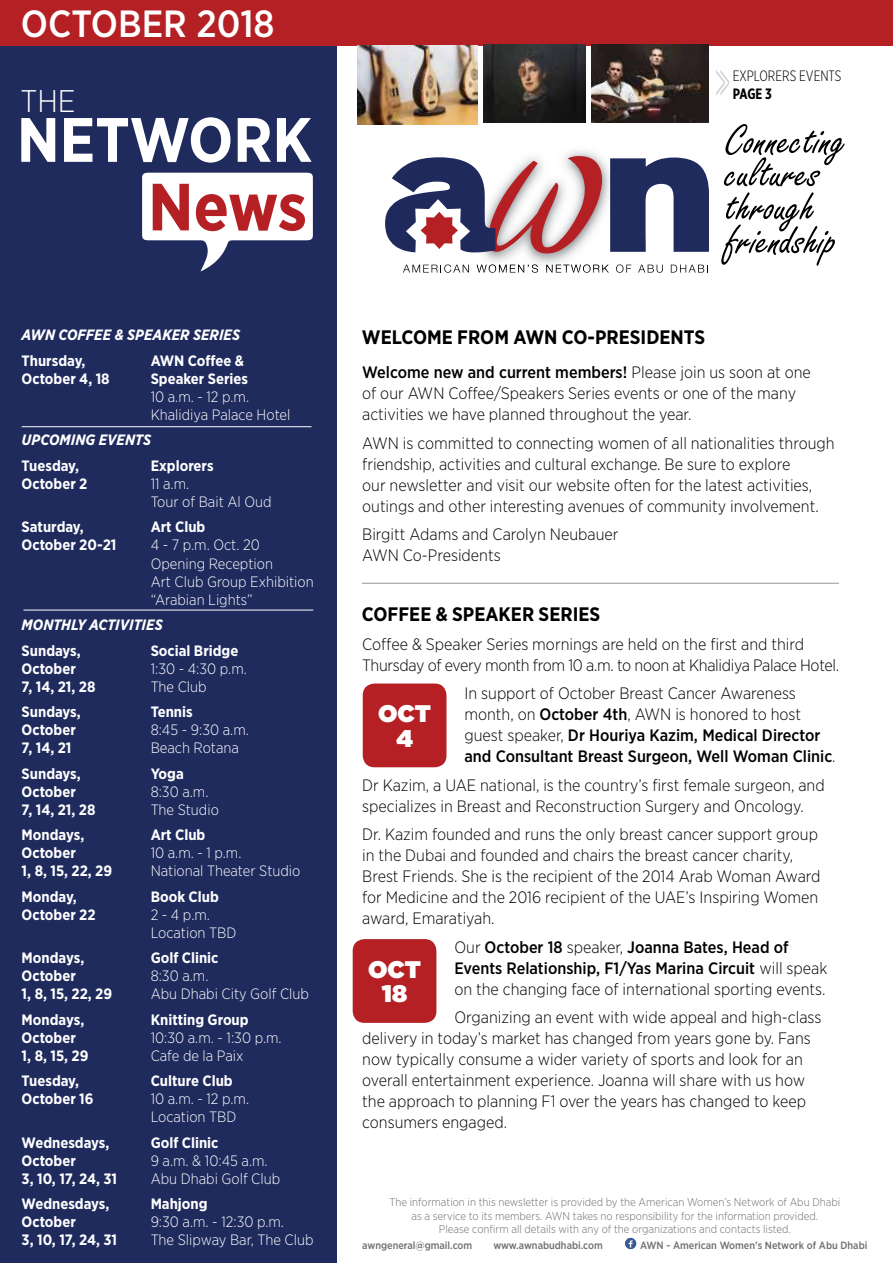
<style>
.page{position:relative;width:893px;height:1263px;background:#fff}
.page>*{position:absolute;margin:0;border:0;box-sizing:border-box;transform-origin:0 0}
.t1{font:700 66.6px "Gotham Narrow";color:#b42024}
.t2{font:700 62.55px "Gotham Narrow";color:#fff}
.t3{font:500 37.8px "Gotham Narrow";color:#fff}
.t4{font:300 31.35px "Gotham Narrow";color:#fff}
.t5{font:900 24px/24.3px "Gotham";color:#fff;text-align:center}
.t6{font:700 19.5px "Gotham Narrow";color:#000}
.t7{font:300 16.5px/21px "Gotham Narrow";color:#000}
.t8{font:500 16.5px/21px "Gotham Narrow";color:#000}
.t9{font:300 16.5px/21px "Gotham Narrow";letter-spacing:-.02em;color:#000}
.t10{font:700 15px "Gotham Narrow";color:#fff}
.t11{font:300 15px/18px "Gotham Narrow";color:#fff}
.t12{font:italic 700 15px "Gotham Narrow";color:#fff}
.t13{font:300 15px "Gotham X Narrow";color:#000}
.t14{font:700 15px "Gotham X Narrow";color:#000}
.t15{font:300 11.25px/13.5px "Gotham Narrow";color:#6d6e71;text-align:center}
.t16{font:500 10.5px "Gotham Narrow";color:#6d6e71}
.s1{font-weight:500}
.s2{font-weight:300}
</style>
<div class="page">
<div style="left:0;top:0;width:337px;height:1263px;background:#1f2a5d"></div>
<svg style="left:625px;top:1238px;width:11px;height:11px"></svg>
<svg style="left:142px;top:172px;width:171px;height:100px"></svg>
<svg style="left:403px;top:264px;width:66px;height:9px"></svg>
<svg style="left:638px;top:265px;width:25px;height:8px"></svg>
<svg style="left:671px;top:265px;width:37px;height:8px"></svg>
<svg style="left:724px;top:124px;width:121px;height:62px"></svg>
<svg style="left:721px;top:192px;width:114px;height:74px"></svg>
<img style="left:476px;top:151px;width:134px;height:115px">
<svg style="left:477px;top:264px;width:61px;height:9px"></svg>
<svg style="left:546px;top:264px;width:63px;height:9px"></svg>
<svg style="left:616px;top:264px;width:15px;height:9px"></svg>
<svg style="left:610px;top:158px;width:99px;height:94px"></svg>
<svg style="left:385px;top:156px;width:217px;height:97px"></svg>
<div style="left:0;top:0;width:893px;height:46px;background:#b42024"></div>
<svg style="left:716px;top:70px;width:13px;height:25px"></svg>
<hr style="left:362px;top:583px;width:477px;height:1px;background:#939598">
<hr style="left:22px;top:426px;width:290px;height:1px;background:#fff">
<div style="left:363px;top:683px;width:83px;height:84px;background:#b42024;border-radius:12px"></div>
<hr style="left:23px;top:610px;width:290px;height:1px;background:#fff">
<div style="left:353px;top:939px;width:83px;height:84px;background:#b42024;border-radius:12px"></div>
<img style="left:483px;top:45px;width:103px;height:78px">
<img style="left:592px;top:45px;width:117px;height:78px">
<img style="left:357px;top:46px;width:121px;height:78px">
<h3 class="t3" style="left:21px;top:0;width:255px">OCTOBER 2018</h3>
<h3 class="t4" style="left:21px;top:81px;width:57px">THE</h3>
<h2 class="t2" style="left:17px;top:100px;width:297px">NETWORK</h2>
<h1 class="t1" style="left:148px;top:164px;width:160px">News</h1>
<p class="t12" style="left:22px;top:326px;width:220px">AWN COFFEE &amp; SPEAKER SERIES</p>
<p class="t10" style="left:22px;top:351px;width:65px">Thursday,</p>
<p class="t10" style="left:151px;top:351px;width:95px">AWN Coffee &amp;</p>
<p class="t10" style="left:22px;top:369px;width:90px">October 4, 18</p>
<p class="t10" style="left:151px;top:369px;width:99px">Speaker Series</p>
<p class="t11" style="left:151px;top:387px;width:141px">10 a.m. - 12 p.m.<br>Khalidiya Palace Hotel</p>
<p class="t12" style="left:22px;top:431px;width:131px">UPCOMING EVENTS</p>
<p class="t10" style="left:22px;top:456px;width:59px">Tuesday,</p>
<p class="t10" style="left:151px;top:456px;width:65px">Explorers</p>
<p class="t10" style="left:22px;top:474px;width:67px">October 2</p>
<p class="t11" style="left:151px;top:474px;width:122px">11 a.m.<br>Tour of Bait Al Oud</p>
<p class="t10" style="left:22px;top:518px;width:64px">Saturday,</p>
<p class="t10" style="left:151px;top:518px;width:56px">Art Club</p>
<p class="t10" style="left:22px;top:536px;width:96px">October 20-21</p>
<p class="t11" style="left:151px;top:536px;width:165px">4 - 7 p.m. Oct. 20<br>Opening Reception<br>Art Club Group Exhibition “Arabian Lights”</p>
<p class="t12" style="left:22px;top:615px;width:143px">MONTHLY ACTIVITIES</p>
<p class="t10" style="left:22px;top:641px;width:61px">Sundays,</p>
<p class="t10" style="left:151px;top:641px;width:89px">Social Bridge</p>
<p class="t10" style="left:22px;top:659px;width:56px">October</p>
<p class="t11" style="left:151px;top:659px;width:98px">1:30 - 4:30 p.m.</p>
<p class="t10" style="left:22px;top:677px;width:75px">7, 14, 21, 28</p>
<p class="t11" style="left:151px;top:677px;width:57px">The Club</p>
<p class="t10" style="left:22px;top:702px;width:61px">Sundays,</p>
<p class="t10" style="left:151px;top:702px;width:44px">Tennis</p>
<p class="t10" style="left:22px;top:720px;width:56px">October</p>
<p class="t11" style="left:151px;top:720px;width:100px">8:45 - 9:30 a.m.</p>
<p class="t10" style="left:22px;top:738px;width:51px">7, 14, 21</p>
<p class="t11" style="left:151px;top:738px;width:90px">Beach Rotana</p>
<p class="t10" style="left:22px;top:764px;width:61px">Sundays,</p>
<p class="t10" style="left:151px;top:764px;width:35px">Yoga</p>
<p class="t10" style="left:22px;top:782px;width:56px">October</p>
<p class="t11" style="left:151px;top:782px;width:59px">8:30 a.m.</p>
<p class="t10" style="left:22px;top:800px;width:75px">7, 14, 21, 28</p>
<p class="t11" style="left:151px;top:800px;width:70px">The Studio</p>
<p class="t10" style="left:22px;top:825px;width:64px">Mondays,</p>
<p class="t10" style="left:151px;top:825px;width:56px">Art Club</p>
<p class="t10" style="left:22px;top:843px;width:56px">October</p>
<p class="t11" style="left:151px;top:843px;width:92px">10 a.m. - 1 p.m.</p>
<p class="t10" style="left:22px;top:861px;width:92px">1, 8, 15, 22, 29</p>
<p class="t11" style="left:151px;top:861px;width:151px">National Theater Studio</p>
<p class="t10" style="left:22px;top:887px;width:57px">Monday,</p>
<p class="t10" style="left:151px;top:887px;width:70px">Book Club</p>
<p class="t10" style="left:22px;top:905px;width:75px">October 22</p>
<p class="t11" style="left:151px;top:905px;width:87px">2 - 4 p.m.<br>Location TBD</p>
<p class="t10" style="left:22px;top:948px;width:64px">Mondays,</p>
<p class="t10" style="left:151px;top:948px;width:69px">Golf Clinic</p>
<p class="t10" style="left:22px;top:966px;width:56px">October</p>
<p class="t11" style="left:151px;top:966px;width:59px">8:30 a.m.</p>
<p class="t10" style="left:22px;top:984px;width:92px">1, 8, 15, 22, 29</p>
<p class="t11" style="left:151px;top:984px;width:160px">Abu Dhabi City Golf Club</p>
<p class="t10" style="left:22px;top:1010px;width:64px">Mondays,</p>
<p class="t10" style="left:151px;top:1010px;width:99px">Knitting Group</p>
<p class="t10" style="left:22px;top:1028px;width:56px">October</p>
<p class="t11" style="left:151px;top:1028px;width:132px">10:30 a.m. - 1:30 p.m.</p>
<p class="t10" style="left:22px;top:1046px;width:68px">1, 8, 15, 29</p>
<p class="t11" style="left:151px;top:1046px;width:94px">Cafe de la Paix</p>
<p class="t10" style="left:22px;top:1071px;width:59px">Tuesday,</p>
<p class="t10" style="left:151px;top:1071px;width:84px">Culture Club</p>
<p class="t10" style="left:22px;top:1089px;width:73px">October 16</p>
<p class="t11" style="left:151px;top:1089px;width:100px">10 a.m. - 12 p.m.<br>Location TBD</p>
<p class="t10" style="left:22px;top:1133px;width:89px">Wednesdays,</p>
<p class="t10" style="left:151px;top:1133px;width:69px">Golf Clinic</p>
<p class="t10" style="left:22px;top:1151px;width:56px">October</p>
<p class="t11" style="left:151px;top:1151px;width:118px">9 a.m. &amp; 10:45 a.m.</p>
<p class="t10" style="left:22px;top:1169px;width:97px">3, 10, 17, 24, 31</p>
<p class="t11" style="left:151px;top:1169px;width:131px">Abu Dhabi Golf Club</p>
<p class="t10" style="left:22px;top:1194px;width:89px">Wednesdays,</p>
<p class="t10" style="left:151px;top:1194px;width:58px">Mahjong</p>
<p class="t10" style="left:22px;top:1212px;width:56px">October</p>
<p class="t11" style="left:151px;top:1212px;width:135px">9:30 a.m. - 12:30 p.m.</p>
<p class="t10" style="left:22px;top:1230px;width:97px">3, 10, 17, 24, 31</p>
<p class="t11" style="left:151px;top:1230px;width:164px">The Slipway Bar, The Club</p>
<p class="t13" style="left:733px;top:67px;width:110px">EXPLORERS EVENTS</p>
<p class="t14" style="left:733px;top:85px;width:40px">PAGE 3</p>
<p class="t6" style="left:362px;top:325px;width:345px">WELCOME FROM AWN CO-PRESIDENTS</p>
<p class="t7" style="left:362px;top:361px;width:450px"><span class="s1">Welcome new and current members!</span> Please join us soon at one of our AWN Coffee/Speakers Series events or one of the many activities we have planned throughout the year.</p>
<p class="t7" style="left:362px;top:432px;width:474px">AWN is committed to connecting women of all nationalities through friendship, activities and cultural exchange. Be sure to explore<br>our newsletter and visit our website often for the latest activities, outings and other interesting avenues of community involvement.</p>
<p class="t7" style="left:362px;top:523px;width:258px">Birgitt Adams and Carolyn Neubauer<br>AWN Co-Presidents</p>
<p class="t6" style="left:362px;top:602px;width:240px">COFFEE &amp; SPEAKER SERIES</p>
<p class="t9" style="left:362px;top:633px;width:478px">Coffee &amp; Speaker Series mornings are held on the first and third<br>Thursday of every month from 10 a.m. to noon at Khalidiya Palace Hotel.</p>
<p class="t8" style="left:464px;top:683px;width:373px"><span class="s2">In support of October Breast Cancer Awareness month, on</span> October 4th<span class="s2">, AWN is honored to host guest speaker,</span> Dr Houriya Kazim, Medical Director and Consultant Breast Surgeon, Well Woman Clinic<span class="s2">.</span></p>
<p class="t7" style="left:362px;top:774px;width:464px">Dr Kazim, a UAE national, is the country’s first female surgeon, and specializes in Breast and Reconstruction Surgery and Oncology.</p>
<p class="t7" style="left:362px;top:824px;width:460px">Dr. Kazim founded and runs the only breast cancer support group in the Dubai and founded and chairs the breast cancer charity, Brest Friends. She is the recipient of the 2014 Arab Woman Award for Medicine and the 2016 recipient of the UAE’s Inspiring Women award, Emaratiyah.</p>
<p class="t7" style="left:454px;top:936px;width:374px">Our <span class="s1">October 18</span> speaker, <span class="s1">Joanna Bates, Head of<br>Events Relationship, F1/Yas Marina Circuit</span> will speak on the changing face of international sporting events.</p>
<p class="t7" style="left:362px;top:1007px;width:461px;text-indent:92px">Organizing an event with wide appeal and high-class delivery in today’s market has changed from years gone by. Fans now typically consume a wider variety of sports and look for an overall entertainment experience. Joanna will share with us how the approach to planning F1 over the years has changed to keep consumers engaged.</p>
<h3 class="t5" style="left:378px;top:701px;width:54px">OCT<br>4</h3>
<h3 class="t5" style="left:368px;top:956px;width:54px">OCT<br>18</h3>
<p class="t15" style="left:389px;top:1195px;width:452px">The information in this newsletter is provided by the American Women’s Network of Abu Dhabi as a service to its members. AWN takes no responsibility for the information provided.<br>Please confirm all details with any of the organizations and contacts listed.</p>
<p class="t16" style="left:362px;top:1238px;width:112px">awngeneral@gmail.com</p>
<p class="t16" style="left:493px;top:1238px;width:111px">www.awnabudhabi.com</p>
<p class="t16" style="left:640px;top:1238px;width:229px">AWN - American Women’s Network of Abu Dhabi</p>
</div>
